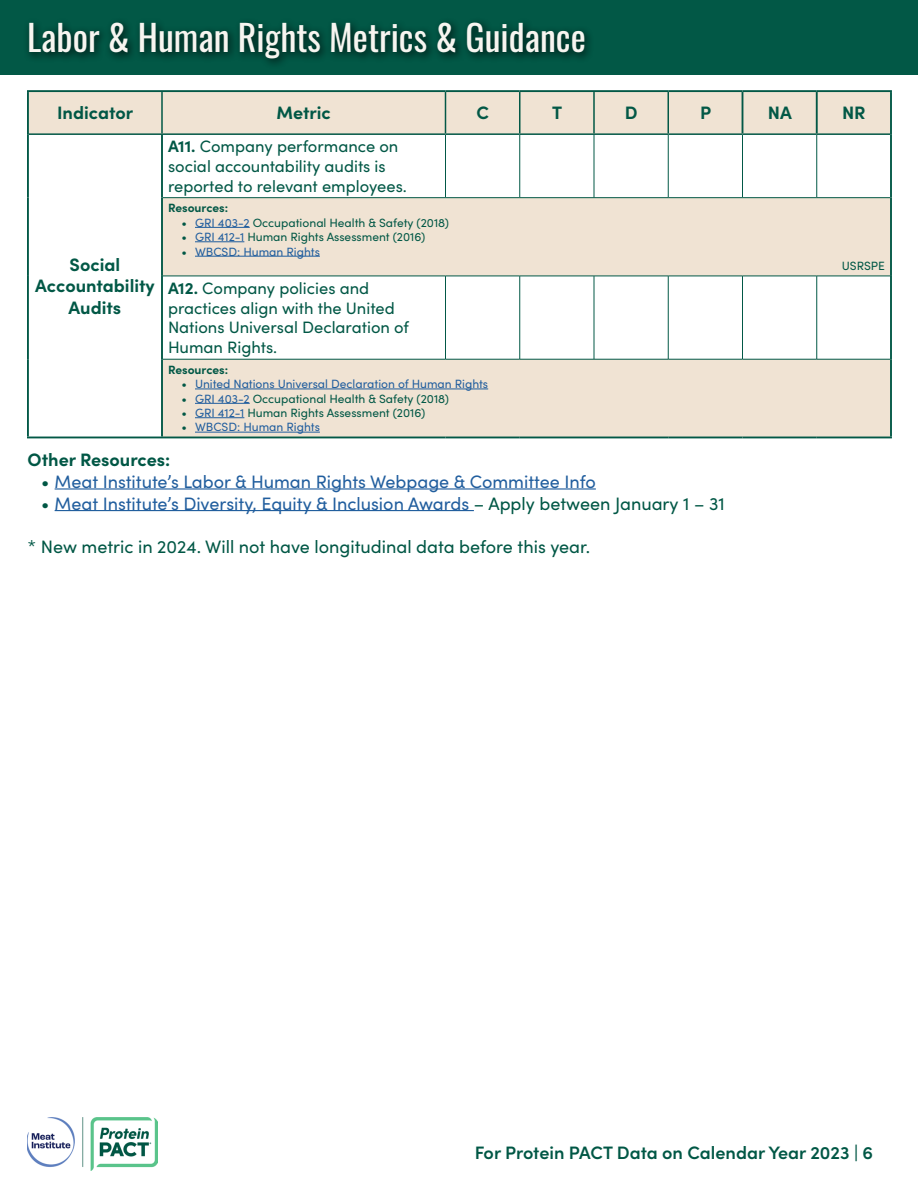
<style>
.page{position:relative;width:918px;height:1188px;background:#fff}
.page>*{position:absolute;margin:0;border:0;box-sizing:border-box;transform-origin:0 0}
.t1{font:36px "Oswald";color:#f7f5f0}
.t2{font:18px "Sofia Pro";color:#215e9e}
.t3{font:18px "Sofia Pro";color:#005745}
.t4{font:600 18px "Sofia Pro";color:#005745}
.t5{font:700 18px/21.6px "Sofia Pro";color:#025846;text-align:center}
.t6{font:700 18px "Sofia Pro";color:#005745}
.t7{font:16.5px/19.8px "Sofia Pro";color:#025846}
.t8{font:12px "Sofia Pro";color:#025846}
.t9{font:12px "Sofia Pro";color:#215e9e}
.t10{font:700 12px "Sofia Pro";color:#025846}
.t11{font:700 12px "Sofia Pro";color:#005745}
.t12{font:12px "Sofia Pro";color:#005745}
.s1{font-weight:700}
.s2{color:#005745}
.s3{color:#215e9e}
.s4{color:#025846}
</style>
<div class="page">
<svg style="left:29px;top:92px;width:861px;height:345px;fill:#f0e3d3"></svg>
<hr style="left:27px;top:134px;width:2px;height:64px;background:#025846">
<hr style="left:890px;top:134px;width:2px;height:64px;background:#025846">
<hr style="left:27px;top:198px;width:2px;height:78px;background:#025846">
<hr style="left:890px;top:198px;width:2px;height:78px;background:#025846">
<hr style="left:27px;top:276px;width:2px;height:83px;background:#025846">
<hr style="left:890px;top:276px;width:2px;height:83px;background:#025846">
<hr style="left:27px;top:359px;width:2px;height:78px;background:#025846">
<hr style="left:27px;top:437px;width:135px;height:1px;background:#025846">
<hr style="left:594px;top:135px;width:1px;height:62px;background:#025846">
<hr style="left:668px;top:135px;width:1px;height:62px;background:#025846">
<hr style="left:520px;top:197px;width:74px;height:1px;background:#025846">
<hr style="left:594px;top:197px;width:74px;height:1px;background:#025846">
<hr style="left:668px;top:197px;width:74px;height:1px;background:#025846">
<hr style="left:817px;top:197px;width:73px;height:1px;background:#025846">
<hr style="left:520px;top:276px;width:74px;height:1px;background:#025846">
<hr style="left:594px;top:276px;width:74px;height:1px;background:#025846">
<hr style="left:594px;top:276px;width:1px;height:83px;background:#025846">
<hr style="left:668px;top:276px;width:74px;height:1px;background:#025846">
<hr style="left:668px;top:276px;width:1px;height:83px;background:#025846">
<hr style="left:817px;top:276px;width:73px;height:1px;background:#025846">
<hr style="left:446px;top:90px;width:74px;height:2px;background:#025846">
<hr style="left:520px;top:90px;width:74px;height:2px;background:#025846">
<hr style="left:594px;top:90px;width:74px;height:2px;background:#025846">
<hr style="left:668px;top:90px;width:74px;height:2px;background:#025846">
<hr style="left:742px;top:90px;width:75px;height:2px;background:#025846">
<hr style="left:742px;top:92px;width:1px;height:41px;background:#025846">
<hr style="left:817px;top:90px;width:75px;height:2px;background:#025846">
<hr style="left:816px;top:92px;width:2px;height:41px;background:#025846">
<hr style="left:890px;top:92px;width:2px;height:42px;background:#025846">
<hr style="left:519px;top:92px;width:1px;height:41px;background:#025846">
<hr style="left:593px;top:92px;width:2px;height:41px;background:#025846">
<hr style="left:668px;top:92px;width:1px;height:41px;background:#025846">
<hr style="left:446px;top:133px;width:74px;height:2px;background:#025846">
<hr style="left:520px;top:133px;width:74px;height:2px;background:#025846">
<hr style="left:594px;top:133px;width:74px;height:2px;background:#025846">
<hr style="left:668px;top:133px;width:74px;height:2px;background:#025846">
<hr style="left:742px;top:133px;width:75px;height:2px;background:#025846">
<hr style="left:817px;top:133px;width:73px;height:2px;background:#025846">
<hr style="left:519px;top:135px;width:1px;height:62px;background:#025846">
<hr style="left:446px;top:197px;width:74px;height:1px;background:#025846">
<hr style="left:446px;top:276px;width:74px;height:1px;background:#025846">
<hr style="left:519px;top:276px;width:1px;height:83px;background:#025846">
<hr style="left:161px;top:135px;width:2px;height:63px;background:#025846">
<hr style="left:161px;top:198px;width:2px;height:78px;background:#025846">
<hr style="left:161px;top:276px;width:2px;height:83px;background:#025846">
<hr style="left:445px;top:135px;width:1px;height:62px;background:#025846">
<hr style="left:163px;top:197px;width:283px;height:1px;background:#025846">
<hr style="left:163px;top:276px;width:283px;height:1px;background:#025846">
<hr style="left:445px;top:276px;width:1px;height:83px;background:#025846">
<hr style="left:27px;top:90px;width:135px;height:2px;background:#025846">
<hr style="left:27px;top:92px;width:2px;height:42px;background:#025846">
<hr style="left:162px;top:90px;width:284px;height:2px;background:#025846">
<hr style="left:161px;top:92px;width:2px;height:41px;background:#025846">
<hr style="left:445px;top:92px;width:1px;height:41px;background:#025846">
<hr style="left:29px;top:133px;width:133px;height:2px;background:#025846">
<hr style="left:162px;top:133px;width:284px;height:2px;background:#025846">
<hr style="left:163px;top:359px;width:283px;height:1px;background:#025846">
<hr style="left:446px;top:359px;width:74px;height:1px;background:#025846">
<hr style="left:520px;top:359px;width:74px;height:1px;background:#025846">
<hr style="left:594px;top:359px;width:74px;height:1px;background:#025846">
<hr style="left:668px;top:359px;width:74px;height:1px;background:#025846">
<hr style="left:817px;top:359px;width:73px;height:1px;background:#025846">
<hr style="left:161px;top:359px;width:2px;height:78px;background:#025846">
<hr style="left:890px;top:359px;width:2px;height:78px;background:#025846">
<hr style="left:162px;top:437px;width:284px;height:1px;background:#025846">
<hr style="left:446px;top:437px;width:74px;height:1px;background:#025846">
<hr style="left:520px;top:437px;width:74px;height:1px;background:#025846">
<hr style="left:594px;top:437px;width:74px;height:1px;background:#025846">
<hr style="left:668px;top:437px;width:74px;height:1px;background:#025846">
<hr style="left:742px;top:437px;width:75px;height:1px;background:#025846">
<hr style="left:817px;top:437px;width:75px;height:1px;background:#025846">
<hr style="left:742px;top:135px;width:1px;height:62px;background:#025846">
<hr style="left:816px;top:135px;width:1px;height:62px;background:#025846">
<hr style="left:742px;top:197px;width:75px;height:1px;background:#025846">
<hr style="left:742px;top:276px;width:75px;height:1px;background:#025846">
<hr style="left:742px;top:276px;width:1px;height:83px;background:#025846">
<hr style="left:816px;top:276px;width:1px;height:83px;background:#025846">
<hr style="left:742px;top:359px;width:75px;height:1px;background:#025846">
<hr style="left:195px;top:227px;width:55px;height:1px;background:#215e9e">
<hr style="left:195px;top:241px;width:49px;height:1px;background:#215e9e">
<hr style="left:195px;top:256px;width:125px;height:1px;background:#215e9e">
<hr style="left:195px;top:389px;width:293px;height:1px;background:#215e9e">
<hr style="left:195px;top:403px;width:55px;height:1px;background:#215e9e">
<hr style="left:195px;top:417px;width:49px;height:1px;background:#215e9e">
<hr style="left:195px;top:432px;width:125px;height:1px;background:#215e9e">
<hr style="left:55px;top:488px;width:541px;height:2px;background:#215e9e">
<hr style="left:55px;top:510px;width:419px;height:1px;background:#215e9e">
<div style="left:1px;top:0;width:917px;height:75px;background:#025846"></div>
<div style="left:23px;top:17px;width:571px;height:52px;background:#000;opacity:.75"></div>
<img style="left:27px;top:1118px;width:131px;height:52px">
<h1 class="t1" style="left:27px;top:5px;width:560px">Labor &amp; Human Rights Metrics &amp; Guidance</h1>
<p class="t6" style="left:57px;top:99px;width:77px">Indicator</p>
<p class="t6" style="left:277px;top:99px;width:56px">Metric</p>
<p class="t5" style="left:476px;top:101px;width:14px">C</p>
<p class="t5" style="left:552px;top:101px;width:12px">T</p>
<p class="t5" style="left:625px;top:101px;width:14px">D</p>
<p class="t5" style="left:700px;top:101px;width:13px">P</p>
<p class="t5" style="left:768px;top:101px;width:26px">NA</p>
<p class="t5" style="left:842px;top:101px;width:25px">NR</p>
<p class="t5" style="left:35px;top:252px;width:121px">Social<br>Accountability<br>Audits</p>
<p class="t7" style="left:168px;top:135px;width:240px"><span class="s1">A11.</span> Company performance on social accountability audits is reported to relevant employees.</p>
<p class="t10" style="left:168px;top:199px;width:62px">Resources:</p>
<p class="t8" style="left:182px;top:214px;width:269px"><span class="s2">•</span> <span class="s3">GRI 403-2</span> Occupational Health &amp; Safety (2018)</p>
<p class="t8" style="left:182px;top:228px;width:245px"><span class="s2">•</span> <span class="s3">GRI 412-1</span> Human Rights Assessment (2016)</p>
<p class="t9" style="left:182px;top:243px;width:140px"><span class="s2">•</span> WBCSD: Human Rights</p>
<p class="t7" style="left:168px;top:277px;width:243px"><span class="s1">A12.</span> Company policies and practices align with the United<br>Nations Universal Declaration of<br>Human Rights.</p>
<p class="t11" style="left:168px;top:360px;width:62px">Resources:</p>
<p class="t9" style="left:182px;top:375px;width:308px"><span class="s4">•</span> United Nations Universal Declaration of Human Rights</p>
<p class="t8" style="left:182px;top:390px;width:269px">• <span class="s3">GRI 403-2</span> Occupational Health &amp; Safety (2018)</p>
<p class="t8" style="left:182px;top:404px;width:245px">• <span class="s3">GRI 412-1</span> Human Rights Assessment (2016)</p>
<p class="t9" style="left:182px;top:419px;width:140px"><span class="s4">•</span> WBCSD: Human Rights</p>
<p class="t6" style="left:28px;top:446px;width:144px">Other Resources:</p>
<p class="t2" style="left:41px;top:469px;width:556px"><span class="s2">•</span> Meat Institute’s Labor &amp; Human Rights Webpage &amp; Committee Info</p>
<p class="t2" style="left:41px;top:490px;width:685px"><span class="s2">•</span> Meat Institute’s Diversity, Equity &amp; Inclusion Awards <span class="s2">– Apply between January 1 – 31</span></p>
<p class="t3" style="left:28px;top:533px;width:564px">* New metric in 2024. Will not have longitudinal data before this year.</p>
<p class="t12" style="left:842px;top:257px;width:45px">USRSPE</p>
<p class="t4" style="left:475px;top:1139px;width:400px">For Protein PACT Data on Calendar Year 2023 | 6</p>
</div>
